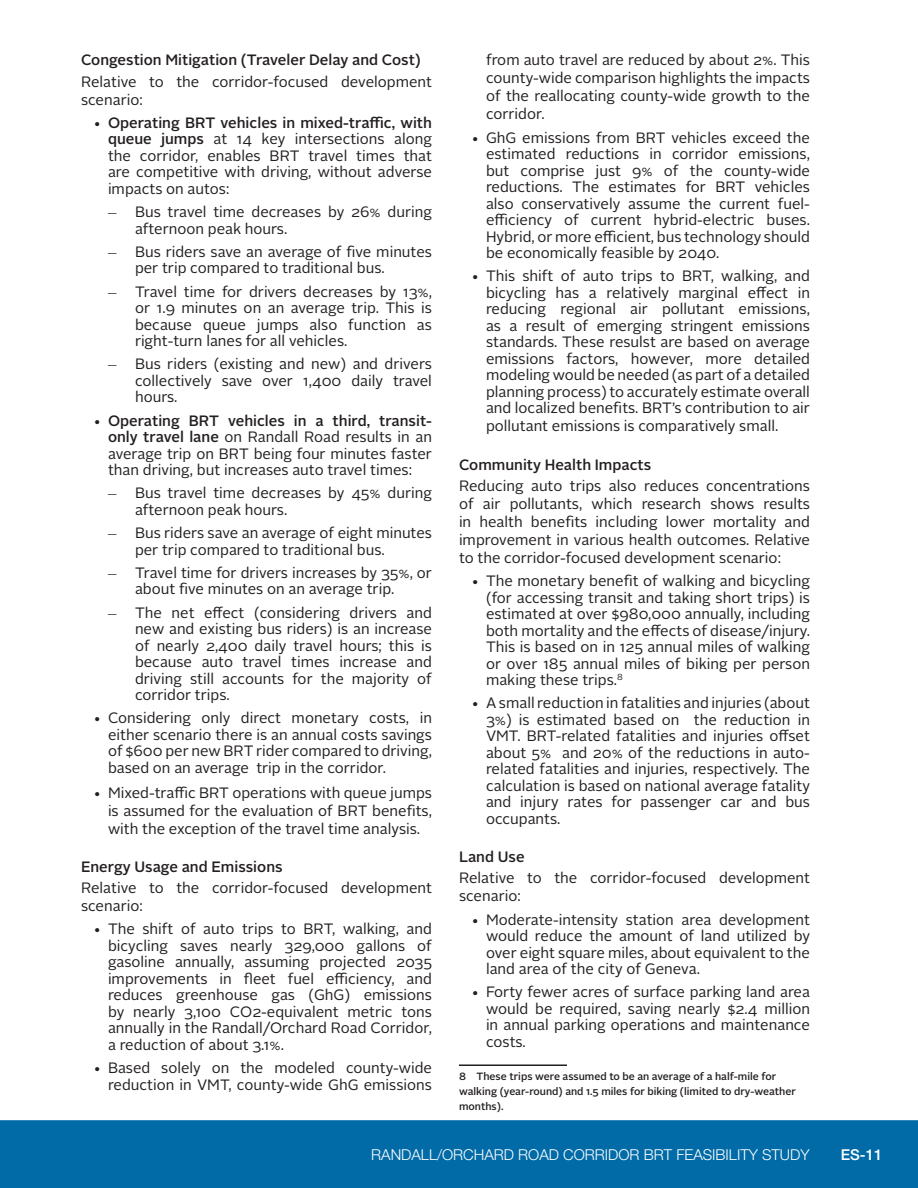
<style>
.page{position:relative;width:918px;height:1188px;background:#fff}
.page>*{position:absolute;margin:0;border:0;box-sizing:border-box;transform-origin:0 0}
.KANE_Main_Body{font:15px/16.5px "Alright Sans";color:#231f20;text-align:justify}
.KANE_Head_3{font:500 15px "Alright Sans";color:#231f20}
.t1{font:300 15px "Helvetica Neue LT Std";color:#fff}
.t2{font:500 15px "Helvetica Neue LT Std";color:#fff}
.KANE_Footnote{font:500 10.5px/15px "Alright Sans";color:#231f20}
.s1{font-weight:500}
.s2{font-family:"Century Schoolbook"}
</style>
<div class="page">
<div style="left:0;top:1120px;width:918px;height:68px;background:#006ba7;border:2px solid #006ba7"></div>
<hr style="left:459px;top:1064px;width:108px;height:2px;background:#231f20">
<p class="KANE_Head_3" style="left:81px;top:50px;width:341px">Congestion Mitigation (Traveler Delay and Cost)</p>
<p class="KANE_Main_Body" style="left:81px;top:73px;width:353px;line-height:18px">Relative to the corridor-focused development scenario:</p>
<p class="KANE_Main_Body" style="left:108px;top:115px;width:326px;text-indent:-15px">• <span class="s1">Operating BRT vehicles in mixed-traffic, with queue jumps</span> at 14 key intersections along the corridor, enables BRT travel times that are competitive with driving, without adverse impacts on autos:</p>
<p class="KANE_Main_Body" style="left:135px;top:204px;width:299px;text-indent:-27px"><span class="s2">–</span> Bus travel time decreases by 26% during afternoon peak hours.</p>
<p class="KANE_Main_Body" style="left:135px;top:244px;width:298px;text-indent:-27px"><span class="s2">–</span> Bus riders save an average of five minutes per trip compared to traditional bus.</p>
<p class="KANE_Main_Body" style="left:135px;top:283px;width:299px;text-indent:-27px"><span class="s2">–</span> Travel time for drivers decreases by 13%, or 1.9 minutes on an average trip. This is because queue jumps also function as right-turn lanes for all vehicles.</p>
<p class="KANE_Main_Body" style="left:135px;top:356px;width:299px;text-indent:-27px"><span class="s2">–</span> Bus riders (existing and new) and drivers collectively save over 1,400 daily travel hours.</p>
<p class="KANE_Main_Body" style="left:108px;top:412px;width:326px;text-indent:-15px">• <span class="s1">Operating BRT vehicles in a third, transit&shy;only travel lane</span> on Randall Road results in an average trip on BRT being four minutes faster than driving, but increases auto travel times:</p>
<p class="KANE_Main_Body" style="left:135px;top:485px;width:299px;text-indent:-27px"><span class="s2">–</span> Bus travel time decreases by 45% during afternoon peak hours.</p>
<p class="KANE_Main_Body" style="left:135px;top:525px;width:299px;text-indent:-27px"><span class="s2">–</span> Bus riders save an average of eight minutes per trip compared to traditional bus.</p>
<p class="KANE_Main_Body" style="left:135px;top:565px;width:299px;text-indent:-27px"><span class="s2">–</span> Travel time for drivers increases by 35%, or about five minutes on an average trip.</p>
<p class="KANE_Main_Body" style="left:135px;top:604px;width:299px;text-indent:-27px"><span class="s2">–</span> The net effect (considering drivers and new and existing bus riders) is an increase of nearly 2,400 daily travel hours; this is because auto travel times increase and driving still accounts for the majority of corridor trips.</p>
<p class="KANE_Main_Body" style="left:108px;top:710px;width:326px;text-indent:-15px">• Considering only direct monetary costs, in either scenario there is an annual costs savings of $600 per new BRT rider compared to driving, based on an average trip in the corridor.</p>
<p class="KANE_Main_Body" style="left:108px;top:784px;width:326px;line-height:18px;text-indent:-15px">• Mixed-traffic BRT operations with queue jumps is assumed for the evaluation of BRT benefits, with the exception of the travel time analysis.</p>
<p class="KANE_Head_3" style="left:81px;top:856px;width:203px">Energy Usage and Emissions</p>
<p class="KANE_Main_Body" style="left:81px;top:879px;width:353px;line-height:18px">Relative to the corridor-focused development scenario:</p>
<p class="KANE_Main_Body" style="left:108px;top:921px;width:326px;text-indent:-15px">• The shift of auto trips to BRT, walking, and bicycling saves nearly 329,000 gallons of gasoline annually, assuming projected 2035 improvements in fleet fuel efficiency, and reduces greenhouse gas (GhG) emissions by nearly 3,100 CO2-equivalent metric tons annually in the Randall/Orchard Road Corridor, a reduction of about 3.1%.</p>
<p class="KANE_Main_Body" style="left:93px;top:1060px;width:341px;text-align:right">• Based solely on the modeled county-wide reduction in VMT, county-wide GhG emissions</p>
<p class="KANE_Main_Body" style="left:486px;top:51px;width:326px;line-height:18px">from auto travel are reduced by about 2%. This county-wide comparison highlights the impacts of the reallocating county-wide growth to the corridor.</p>
<p class="KANE_Main_Body" style="left:486px;top:129px;width:326px;text-indent:-15px">• GhG emissions from BRT vehicles exceed the estimated reductions in corridor emissions, but comprise just 9% of the county-wide reductions. The estimates for BRT vehicles also conservatively assume the current fuel&shy;efficiency of current hybrid-electric buses.<br>Hybrid, or more efficient, bus technology should be economically feasible by 2040.</p>
<p class="KANE_Main_Body" style="left:486px;top:268px;width:326px;text-indent:-15px">• This shift of auto trips to BRT, walking, and bicycling has a relatively marginal effect in reducing regional air pollutant emissions, as a result of emerging stringent emissions standards. These resulst are based on average emissions factors, however, more detailed modeling would be needed (as part of a detailed planning process) to accurately estimate overall and localized benefits. BRT’s contribution to air</p>
<p class="KANE_Main_Body" style="left:486px;top:418px;width:294px">pollutant emissions is comparatively small.</p>
<p class="KANE_Head_3" style="left:459px;top:454px;width:194px">Community Health Impacts</p>
<p class="KANE_Main_Body" style="left:459px;top:477px;width:353px;line-height:18px">Reducing auto trips also reduces concentrations of air pollutants, which research shows results in health benefits including lower mortality and improvement in various health outcomes. Relative to the corridor-focused development scenario:</p>
<p class="KANE_Main_Body" style="left:486px;top:573px;width:326px;text-indent:-15px">• The monetary benefit of walking and bicycling (for accessing transit and taking short trips) is estimated at over $980,000 annually, including both mortality and the effects of disease/injury.<br>This is based on in 125 annual miles of walking or over 185 annual miles of biking per person making these trips.<sup>8</sup></p>
<p class="KANE_Main_Body" style="left:486px;top:695px;width:326px;text-indent:-15px">• A small reduction in fatalities and injuries (about 3%) is estimated based on the reduction in VMT. BRT-related fatalities and injuries offset about 5% and 20% of the reductions in auto&shy;related fatalities and injuries, respectively. The calculation is based on national average fatality and injury rates for passenger car and bus occupants.</p>
<p class="KANE_Head_3" style="left:459px;top:847px;width:67px">Land Use</p>
<p class="KANE_Main_Body" style="left:459px;top:869px;width:353px;line-height:18px">Relative to the corridor-focused development scenario:</p>
<p class="KANE_Main_Body" style="left:486px;top:911px;width:326px;text-indent:-15px">• Moderate-intensity station area development would reduce the amount of land utilized by over eight square miles, about equivalent to the land area of the city of Geneva.</p>
<p class="KANE_Main_Body" style="left:486px;top:984px;width:326px;text-indent:-15px">• Forty fewer acres of surface parking land area would be required, saving nearly $2.4 million in annual parking operations and maintenance costs.</p>
<p class="KANE_Footnote" style="left:459px;top:1069px;width:338px">8 These trips were assumed to be an average of a half-mile for walking (year-round) and 1.5 miles for biking (limited to dry-weather months).</p>
<p class="t1" style="left:371px;top:1145px;width:440px">RANDALL/ORCHARD ROAD CORRIDOR BRT FEASIBILITY STUDY</p>
<p class="t2" style="left:841px;top:1146px;width:43px">ES-11</p>
</div>
